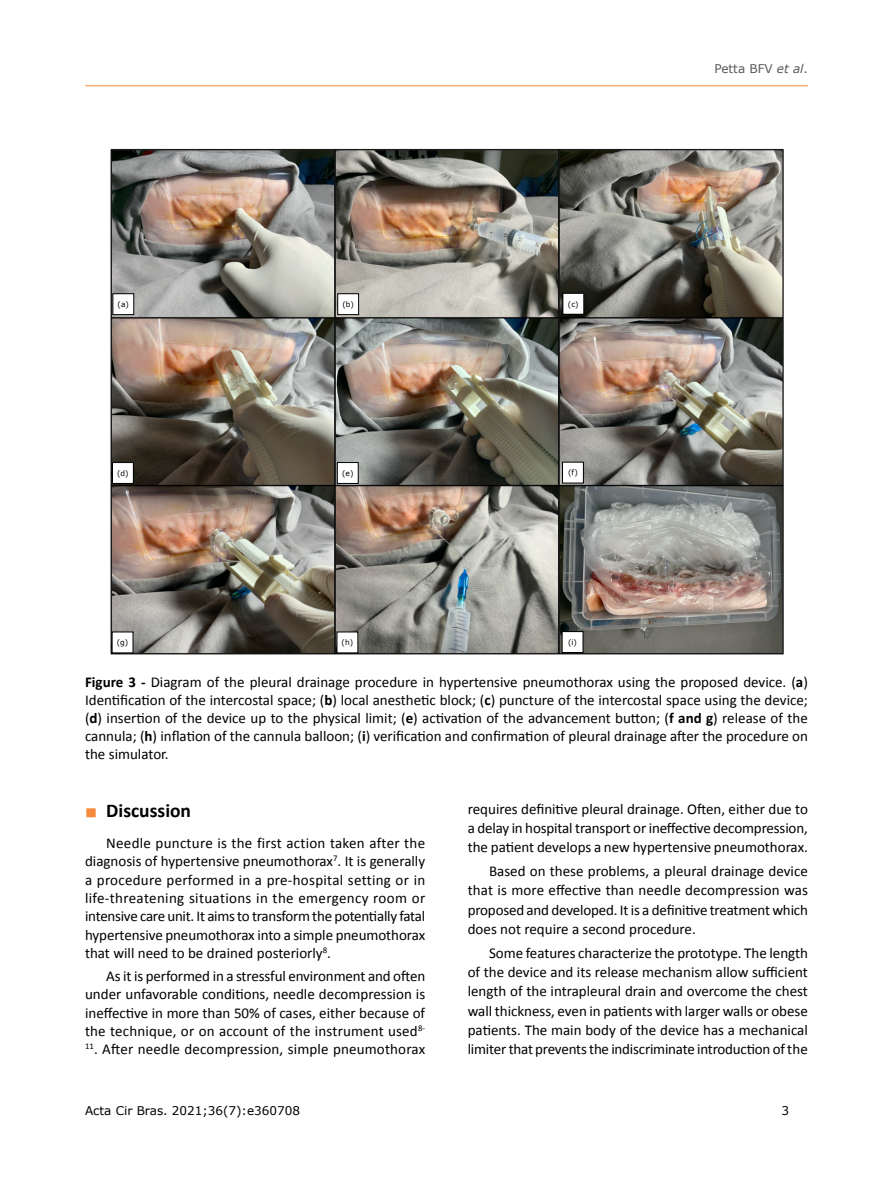
<style>
.page{position:relative;width:893px;height:1191px;background:#fff}
.page>*{position:absolute;margin:0;border:0;box-sizing:border-box;transform-origin:0 0}
.t1{font:700 19.5px "Calibri";color:#000}
.t2{font:15px/19.4px "Calibri";color:#000;text-align:justify}
.t3{font:12px "Verdana";color:#000}
.t4{font:12px "Verdana";color:#58595b}
.t5{font:7.5px "Verdana";color:#000}
.s1{font-style:italic}
.s2{font-weight:700}
</style>
<div class="page">
<hr style="left:85px;top:85px;width:723px;height:1px;background:#f68b3d">
<div style="left:86px;top:808px;width:10px;height:9px;background:#f68b3d"></div>
<img style="left:110px;top:148px;width:674px;height:507px">
<div style="left:113px;top:294px;width:21px;height:21px;background:#fff"></div>
<div style="left:113px;top:293px;width:21px;height:22px;border:1px solid #000"></div>
<div style="left:338px;top:294px;width:21px;height:21px;background:#fff"></div>
<div style="left:338px;top:293px;width:21px;height:22px;border:1px solid #000"></div>
<div style="left:563px;top:293px;width:21px;height:21px;background:#fff"></div>
<div style="left:112px;top:462px;width:21px;height:21px;background:#fff"></div>
<div style="left:112px;top:462px;width:22px;height:21px;border:1px solid #000"></div>
<div style="left:337px;top:462px;width:21px;height:21px;background:#fff"></div>
<div style="left:337px;top:462px;width:21px;height:21px;border:1px solid #000"></div>
<div style="left:562px;top:462px;width:21px;height:21px;background:#fff"></div>
<div style="left:562px;top:462px;width:22px;height:21px;border:1px solid #000"></div>
<div style="left:112px;top:632px;width:21px;height:21px;background:#fff"></div>
<div style="left:337px;top:632px;width:21px;height:21px;background:#fff"></div>
<div style="left:562px;top:631px;width:21px;height:21px;background:#fff"></div>
<p class="t5" style="left:118px;top:299px;width:13px">(a)</p>
<p class="t5" style="left:342px;top:299px;width:13px">(b)</p>
<p class="t5" style="left:568px;top:299px;width:12px">(c)</p>
<p class="t5" style="left:117px;top:468px;width:13px">(d)</p>
<p class="t5" style="left:342px;top:468px;width:13px">(e)</p>
<p class="t5" style="left:568px;top:468px;width:11px">(f)</p>
<p class="t5" style="left:117px;top:638px;width:13px">(g)</p>
<p class="t5" style="left:342px;top:638px;width:13px">(h)</p>
<p class="t5" style="left:568px;top:637px;width:10px">(i)</p>
<p class="t4" style="left:714px;top:61px;width:95px">Petta BFV <span class="s1">et al</span>.</p>
<p class="t2" style="left:85px;top:673px;width:724px;line-height:18px"><span class="s2">Figure 3 -</span> Diagram of the pleural drainage procedure in hypertensive pneumothorax using the proposed device. (<span class="s2">a</span>)<br>Identification of the intercostal space; (<span class="s2">b</span>) local anesthetic block; (<span class="s2">c</span>) puncture of the intercostal space using the device; (<span class="s2">d</span>) insertion of the device up to the physical limit; (<span class="s2">e</span>) activation of the advancement button; (<span class="s2">f and g</span>) release of the cannula; (<span class="s2">h</span>) inflation of the cannula balloon; (<span class="s2">i</span>) verification and confirmation of pleural drainage after the procedure on the simulator.</p>
<h1 class="t1" style="left:106px;top:798px;width:86px">Discussion</h1>
<p class="t2" style="left:85px;top:834px;width:342px;line-height:18.3px;text-indent:21px">Needle puncture is the first action taken after the diagnosis of hypertensive pneumothorax<sup>7</sup>. It is generally a procedure performed in a pre-hospital setting or in life-threatening situations in the emergency room or intensive care unit. It aims to transform the potentially fatal hypertensive pneumothorax into a simple pneumothorax that will need to be drained posteriorly<sup>8</sup>.</p>
<p class="t2" style="left:85px;top:966px;width:342px;line-height:18.3px;text-indent:21px">As it is performed in a stressful environment and often under unfavorable conditions, needle decompression is ineffective in more than 50% of cases, either because of the technique, or on account of the instrument used<sup>8-</sup></p>
<p class="t2" style="left:85px;top:1039px;width:342px"><sup>11</sup>. After needle decompression, simple pneumothorax</p>
<p class="t3" style="left:85px;top:1103px;width:216px">Acta Cir Bras. 2021;36(7):e360708</p>
<p class="t2" style="left:468px;top:799px;width:342px">requires definitive pleural drainage. Often, either due to a delay in hospital transport or ineffective decompression, the patient develops a new hypertensive pneumothorax.</p>
<p class="t2" style="left:468px;top:861px;width:342px;text-indent:21px">Based on these problems, a pleural drainage device that is more effective than needle decompression was proposed and developed. It is a definitive treatment which does not require a second procedure.</p>
<p class="t2" style="left:468px;top:943px;width:342px;text-indent:21px">Some features characterize the prototype. The length of the device and its release mechanism allow sufficient length of the intrapleural drain and overcome the chest wall thickness, even in patients with larger walls or obese patients. The main body of the device has a mechanical limiter that prevents the indiscriminate introduction of the</p>
<p class="t3" style="left:781px;top:1103px;width:9px">3</p>
</div>
